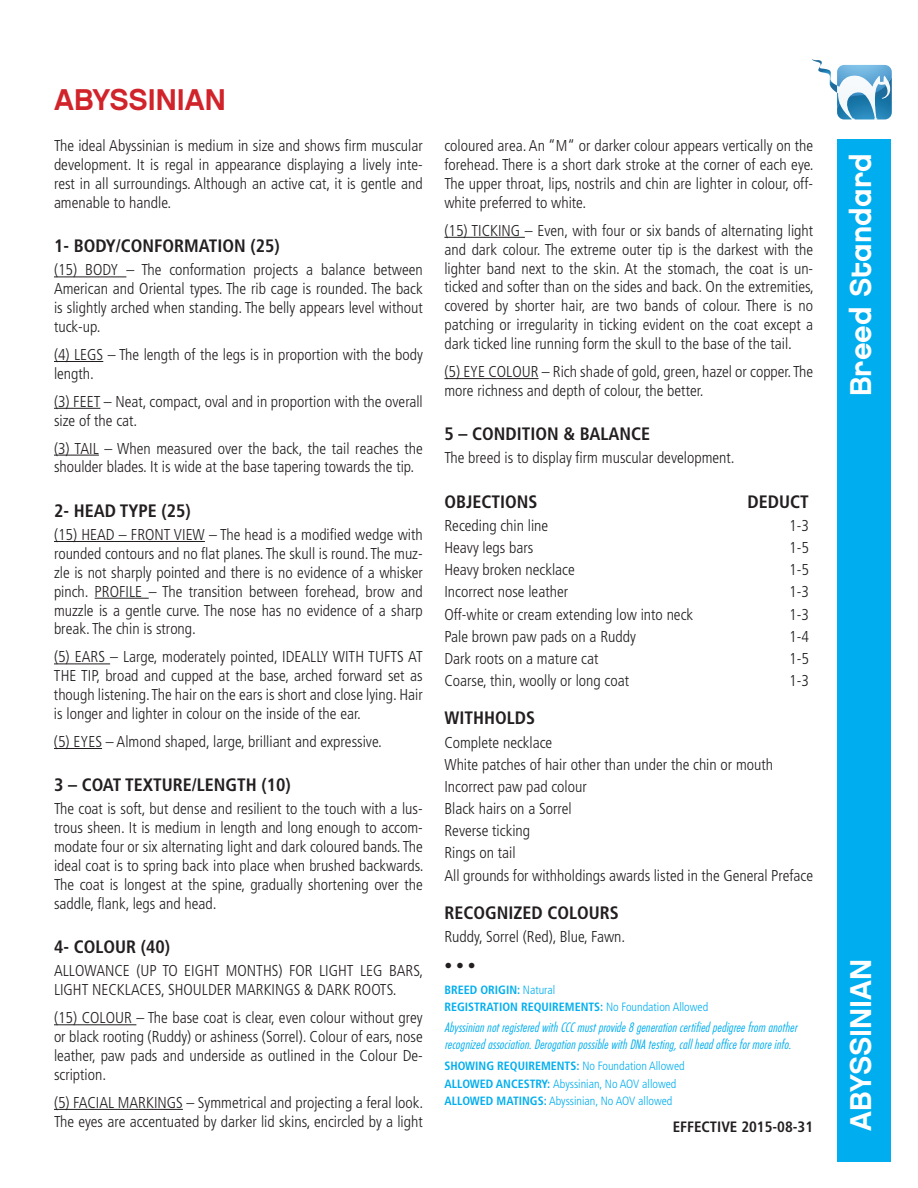
<style>
.page{position:relative;width:918px;height:1188px;background:#fff}
.page>*{position:absolute;margin:0;border:0;box-sizing:border-box;transform-origin:0 0}
.t1{font:30px "Chalet New York Nineteen Eighty";color:#fff}
.t2{font:30px "Chalet New York Nineteen Eighty";color:#d1232a}
.t3{font:700 condensed 18px "Frutiger";color:#231f20}
.t4{font:300 condensed 15.75px/18.9px "Frutiger";color:#231f20}
.t5{font:700 condensed 15px "Frutiger";color:#231f20}
.t6{font:italic 300 14.25px/17.1px "Function Cond LH";color:#00aeef}
.t7{font:300 condensed 12px/17.7px "Frutiger";color:#00aeef}
.t8{font:700 condensed 12px/17.7px "Frutiger";color:#00aeef}
.s1{font-weight:300}
.s2{font-weight:700}
</style>
<div class="page">
<div style="left:837px;top:139px;width:54px;height:1023px;background:#00aeef"></div>
<hr style="left:54px;top:277px;width:72px;height:1px;background:#231f20">
<hr style="left:54px;top:361px;width:49px;height:1px;background:#231f20">
<hr style="left:54px;top:408px;width:46px;height:1px;background:#231f20">
<hr style="left:54px;top:455px;width:45px;height:1px;background:#231f20">
<hr style="left:54px;top:541px;width:151px;height:1px;background:#231f20">
<hr style="left:95px;top:598px;width:54px;height:1px;background:#231f20">
<hr style="left:54px;top:664px;width:56px;height:1px;background:#231f20">
<hr style="left:54px;top:748px;width:48px;height:1px;background:#231f20">
<hr style="left:54px;top:1024px;width:82px;height:1px;background:#231f20">
<hr style="left:54px;top:1109px;width:129px;height:1px;background:#231f20">
<hr style="left:444px;top:237px;width:81px;height:1px;background:#231f20">
<hr style="left:444px;top:378px;width:95px;height:1px;background:#231f20">
<svg style="left:812px;top:59px;width:80px;height:61px"></svg>
<h1 class="t2" style="left:54px;top:81px;width:173px">ABYSSINIAN</h1>
<p class="t4" style="left:54px;top:136px;width:370px;text-align:justify">The ideal Abyssinian is medium in size and shows firm muscular development. It is regal in appearance displaying a lively inte&shy;rest in all surroundings. Although an active cat, it is gentle and amenable to handle.</p>
<p class="t3" style="left:54px;top:235px;width:227px">1- BODY/CONFORMATION (25)</p>
<p class="t4" style="left:54px;top:261px;width:370px;text-align:justify">(15) Body – The conformation projects a balance between American and Oriental types. The rib cage is rounded. The back is slightly arched when standing. The belly appears level without tuck-up.</p>
<p class="t4" style="left:54px;top:345px;width:370px">(4) Legs – The length of the legs is in proportion with the body length.</p>
<p class="t4" style="left:54px;top:392px;width:370px">(3) Feet – Neat, compact, oval and in proportion with the overall size of the cat.</p>
<p class="t4" style="left:54px;top:439px;width:370px">(3) Tail – When measured over the back, the tail reaches the shoulder blades. It is wide at the base tapering towards the tip.</p>
<p class="t3" style="left:54px;top:500px;width:138px">2- HEAD TYPE (25)</p>
<p class="t4" style="left:54px;top:525px;width:370px;text-align:justify">(15) Head – Front Vi ew – The head is a modified wedge with rounded contours and no flat planes. The skull is round. The muz&shy;zle is not sharply pointed and there is no evidence of a whisker pinch. Profile – The transition between forehead, brow and muzzle is a gentle curve. The nose has no evidence of a sharp break. The chin is strong.</p>
<p class="t4" style="left:54px;top:648px;width:288px">(5) Ears – Large, moderately pointed, i deally with</p>
<p class="t4" style="left:54px;top:648px;width:370px;text-indent:314px">tufts at th e tip, broad and cupped at the base, arched forward set as though listening. The hair on the ears is short and close lying. Hair is longer and lighter in colour on the inside of the ear.</p>
<p class="t4" style="left:54px;top:732px;width:330px">(5) Eyes – Almond shaped, large, brilliant and expressive.</p>
<p class="t3" style="left:54px;top:774px;width:238px">3 – COAT TEXTURE/LENGTH (10)</p>
<p class="t4" style="left:54px;top:800px;width:371px;text-align:justify">The coat is soft, but dense and resilient to the touch with a lus&shy;trous sheen. It is medium in length and long enough to accom&shy;modate four or six alternating light and dark coloured bands. The ideal coat is to spring back into place when brushed backwards.<br>The coat is longest at the spine, gradually shortening over the saddle, flank, legs and head.</p>
<p class="t3" style="left:54px;top:936px;width:118px">4- COLOUR (40)</p>
<p class="t4" style="left:54px;top:962px;width:41px">Allowan</p>
<p class="t4" style="left:54px;top:962px;width:371px;text-indent:60px">ce (up to eight months) for light leg bars, light n ecklaces, shoulder markings &amp; dark roots.</p>
<p class="t4" style="left:54px;top:1009px;width:370px;text-align:justify">(15) Colour – The base coat is clear, even colour without grey or black rooting (Ruddy) or ashiness (Sorrel). Colour of ears, nose leather, paw pads and underside as outlined in the Colour De&shy;scription.</p>
<p class="t4" style="left:54px;top:1093px;width:371px">(5) Facial Markin gs – Symmetrical and projecting a feral look.<br>The eyes are accentuated by darker lid skins, encircled by a light</p>
<p class="t4" style="left:444px;top:136px;width:371px;text-align:justify">coloured area. An “M “ or darker colour appears vertically on the forehead. There is a short dark stroke at the corner of each eye.<br>The upper throat, lips, nostrils and chin are lighter in colour, off&shy;white preferred to white.</p>
<p class="t4" style="left:444px;top:221px;width:371px;text-align:justify">(15) Ti cking – Even, with four or six bands of alternating light and dark colour. The extreme outer tip is the darkest with the lighter band next to the skin. At the stomach, the coat is un&shy;ticked and softer than on the sides and back. On the extremities, covered by shorter hair, are two bands of colour. There is no patching or irregularity in ticking evident on the coat except a dark ticked line running form the skull to the base of the tail.</p>
<p class="t4" style="left:444px;top:362px;width:370px">(5) Eye Colour – Rich shade of gold, green, hazel or copper. The more richness and depth of colour, the better.</p>
<p class="t3" style="left:444px;top:423px;width:207px">5 – CONDITION &amp; BALANCE</p>
<p class="t4" style="left:444px;top:449px;width:292px">The breed is to display firm muscular development.</p>
<p class="t3" style="left:444px;top:491px;width:205px">OBJECTIONS D</p>
<p class="t3" style="left:759px;top:491px;width:52px">EDUCT</p>
<p class="t4" style="left:444px;top:516px;width:105px">Receding chin line</p>
<p class="t4" style="left:789px;top:516px;width:21px">1-3</p>
<p class="t4" style="left:444px;top:538px;width:90px">Heavy legs bars</p>
<p class="t4" style="left:789px;top:538px;width:21px">1-5</p>
<p class="t4" style="left:444px;top:561px;width:132px">Heavy broken necklace</p>
<p class="t4" style="left:789px;top:561px;width:21px">1-5</p>
<p class="t4" style="left:444px;top:583px;width:125px">Incorrect nose leather</p>
<p class="t4" style="left:789px;top:583px;width:21px">1-3</p>
<p class="t4" style="left:444px;top:605px;width:250px">Off-white or cream extending low into neck</p>
<p class="t4" style="left:789px;top:605px;width:21px">1-3</p>
<p class="t4" style="left:444px;top:627px;width:193px">Pale brown paw pads on a Ruddy</p>
<p class="t4" style="left:789px;top:627px;width:21px">1-4</p>
<p class="t4" style="left:444px;top:649px;width:156px">Dark roots on a mature cat</p>
<p class="t4" style="left:789px;top:649px;width:21px">1-5</p>
<p class="t4" style="left:444px;top:671px;width:186px">Coarse, thin, woolly or long coat</p>
<p class="t4" style="left:789px;top:671px;width:21px">1-3</p>
<p class="t3" style="left:444px;top:707px;width:92px">WITHHOLDS</p>
<p class="t4" style="left:444px;top:731px;width:370px;line-height:22.2px">Complete necklace<br>White patches of hair other than under the chin or mouth<br>Incorrect paw pad colour<br>Black hairs on a Sorrel<br>Reverse ticking<br>Rings on tail<br>All grounds for withholdings awards listed in the General Preface</p>
<p class="t3" style="left:444px;top:902px;width:176px">RECOGNIZED COLOURS</p>
<p class="t4" style="left:444px;top:928px;width:182px">Ruddy, Sorrel (Red), Blue, Fawn.</p>
<p class="t4" style="left:444px;top:956px;width:33px">• • •</p>
<p class="t8" style="left:444px;top:981px;width:265px">BREED ORIGIN: <span class="s1">Natural<br></span>REGISTRATION REQUIREMENTS: <span class="s1">No Foundation Allowed</span></p>
<p class="t6" style="left:444px;top:1019px;width:354px">Abyssinian not registered with CCC must provide 8 generation certified pedigree from another recognized association. Derogation possible with DNA testing, call head office for more info.</p>
<p class="t7" style="left:444px;top:1057px;width:242px"><span class="s2">SHOWING REQUIREMENTS:</span> No Foundation Allowed<br><span class="s2">ALLOWED ANCESTRY:</span> Abyssinian, No AOV allowed<br><span class="s2">ALLOWED MATINGS:</span> Abyssinian, No AOV allowed</p>
<p class="t5" style="left:673px;top:1118px;width:142px">EFFECTIVE 2015-08-31</p>
<h1 class="t1" style="left:842px;top:396px;width:245px;rotate:-90deg">BREED STANDARD</h1>
<h1 class="t1" style="left:842px;top:1131px;width:173px;rotate:-90deg">ABYSSINIAN</h1>
</div>
